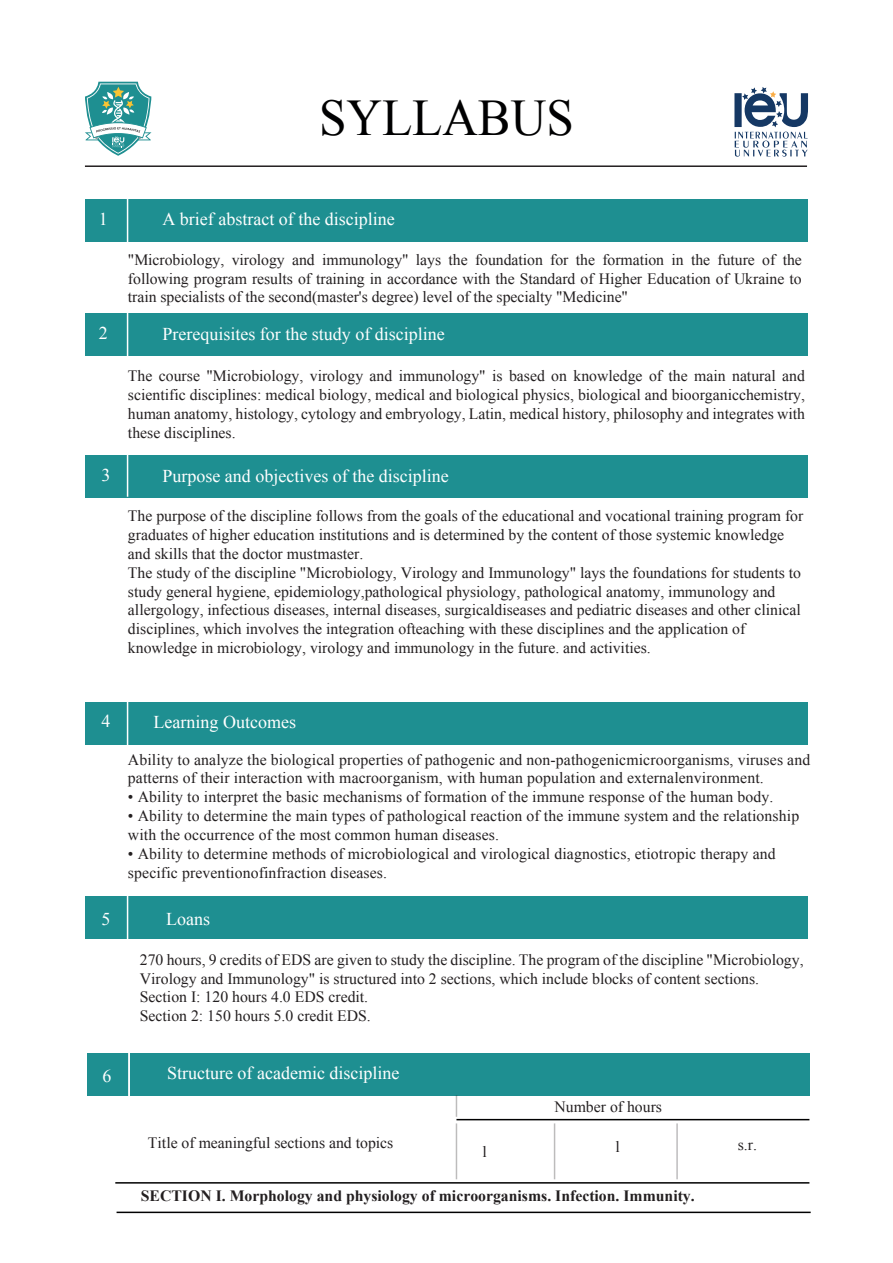
<style>
.page{position:relative;width:893px;height:1263px;background:#fff}
.page>*{position:absolute;margin:0;border:0;box-sizing:border-box;transform-origin:0 0}
.t1{font:51.45px "Times New Roman";color:#000001;scale:.96 1}
.t2{font:18px "Times New Roman";color:#fff}
.t3{font:15.75px/18.9px "Times New Roman";color:#231f20}
.t4{font:700 15.75px "Times New Roman";color:#231f20}
</style>
<div class="page">
<div style="left:85px;top:702px;width:723px;height:43px;background:#1e8f91"></div>
<div style="left:85px;top:199px;width:723px;height:43px;background:#1e8f91"></div>
<hr style="left:127px;top:195px;width:1px;height:51px;background:#fff">
<div style="left:85px;top:896px;width:723px;height:43px;background:#1e8f91"></div>
<hr style="left:127px;top:894px;width:1px;height:51px;background:#fff">
<div style="left:85px;top:313px;width:723px;height:42px;background:#1e8f91"></div>
<hr style="left:127px;top:309px;width:1px;height:51px;background:#fff">
<div style="left:85px;top:456px;width:723px;height:42px;background:#1e8f91"></div>
<hr style="left:127px;top:446px;width:1px;height:51px;background:#fff">
<hr style="left:127px;top:698px;width:1px;height:51px;background:#fff">
<div style="left:734px;top:93px;width:8px;height:34px;background:#899bb1"></div>
<svg style="left:735px;top:87px;width:73px;height:70px"></svg>
<hr style="left:85px;top:165px;width:722px;height:2px;background:#231f20">
<div style="left:87px;top:1053px;width:722px;height:42px;background:#1e8f91"></div>
<hr style="left:456px;top:1119px;width:353px;height:1px;background:#000001">
<hr style="left:115px;top:1182px;width:694px;height:1px;background:#000001">
<hr style="left:128px;top:1049px;width:2px;height:51px;background:#fff">
<hr style="left:554px;top:1123px;width:1px;height:56px;background:#231f20">
<hr style="left:676px;top:1123px;width:2px;height:56px;background:#231f20">
<hr style="left:456px;top:1123px;width:1px;height:56px;background:#231f20">
<svg style="left:456px;top:1095px;width:1px;height:22px"></svg>
<hr style="left:117px;top:1211px;width:694px;height:2px;background:#000001">
<svg style="left:85px;top:82px;width:66px;height:74px"></svg>
<h1 class="t1" style="left:319px;top:83px;width:267px">SYLLABUS</h1>
<p class="t2" style="left:99px;top:207px;width:10px">1</p>
<p class="t2" style="left:162px;top:207px;width:234px">A brief abstract of the discipline</p>
<p class="t3" style="left:128px;top:250px;width:675px;text-align:justify">"Microbiology, virology and immunology" lays the foundation for the formation in the future of the following program results of training in accordance with the Standard of Higher Education of Ukraine to train specialists of the second(master's degree) level of the specialty "Medicine"</p>
<p class="t2" style="left:99px;top:321px;width:10px">2</p>
<p class="t2" style="left:162px;top:322px;width:284px">Prerequisites for the study of discipline</p>
<p class="t3" style="left:128px;top:366px;width:679px;text-align:justify">The course "Microbiology, virology and immunology" is based on knowledge of the main natural and scientific disciplines: medical biology, medical and biological physics, biological and bioorganicchemistry, human anatomy, histology, cytology and embryology, Latin, medical history, philosophy and integrates with these disciplines.</p>
<p class="t2" style="left:102px;top:463px;width:10px">3</p>
<p class="t2" style="left:162px;top:464px;width:288px">Purpose and objectives of the discipline</p>
<p class="t3" style="left:128px;top:506px;width:677px">The purpose of the discipline follows from the goals of the educational and vocational training program for graduates of higher education institutions and is determined by the content of those systemic knowledge and skills that the doctor mustmaster.<br>The study of the discipline "Microbiology, Virology and Immunology" lays the foundations for students to study general hygiene, epidemiology,pathological physiology, pathological anatomy, immunology and allergology, infectious diseases, internal diseases, surgicaldiseases and pediatric diseases and other clinical disciplines, which involves the integration ofteaching with these disciplines and the application of knowledge in microbiology, virology and immunology in the future. and activities.</p>
<p class="t2" style="left:102px;top:709px;width:10px">4</p>
<p class="t2" style="left:102px;top:906px;width:10px">5</p>
<p class="t2" style="left:154px;top:710px;width:144px">Learning Outcomes</p>
<p class="t3" style="left:128px;top:749px;width:684px">Ability to analyze the biological properties of pathogenic and non-pathogenicmicroorganisms, viruses and patterns of their interaction with macroorganism, with human population and externalenvironment.</p>
<p class="t3" style="left:128px;top:787px;width:647px">• Ability to interpret the basic mechanisms of formation of the immune response of the human body.</p>
<p class="t3" style="left:128px;top:806px;width:673px">• Ability to determine the main types of pathological reaction of the immune system and the relationship with the occurrence of the most common human diseases.</p>
<p class="t3" style="left:128px;top:844px;width:649px">• Ability to determine methods of microbiological and virological diagnostics, etiotropic therapy and specific preventionofinfraction diseases.</p>
<p class="t2" style="left:166px;top:906px;width:45px">Loans</p>
<p class="t3" style="left:140px;top:950px;width:665px">270 hours, 9 credits of EDS are given to study the discipline. The program of the discipline "Microbiology, Virology and Immunology" is structured into 2 sections, which include blocks of content sections.<br>Section I: 120 hours 4.0 EDS credit.<br>Section 2: 150 hours 5.0 credit EDS.</p>
<p class="t2" style="left:102px;top:1063px;width:10px">6</p>
<p class="t2" style="left:167px;top:1061px;width:234px">Structure of academic discipline</p>
<p class="t3" style="left:148px;top:1132px;width:247px">Title of meaningful sections and topics</p>
<p class="t3" style="left:554px;top:1097px;width:109px">Number of hours</p>
<p class="t3" style="left:482px;top:1142px;width:6px">l</p>
<p class="t3" style="left:615px;top:1137px;width:6px">l</p>
<p class="t4" style="left:141px;top:1185px;width:555px">SECTION I. Morphology and physiology of microorganisms. Infection. Immunity.</p>
<p class="t3" style="left:738px;top:1135px;width:21px">s.r.</p>
</div>
